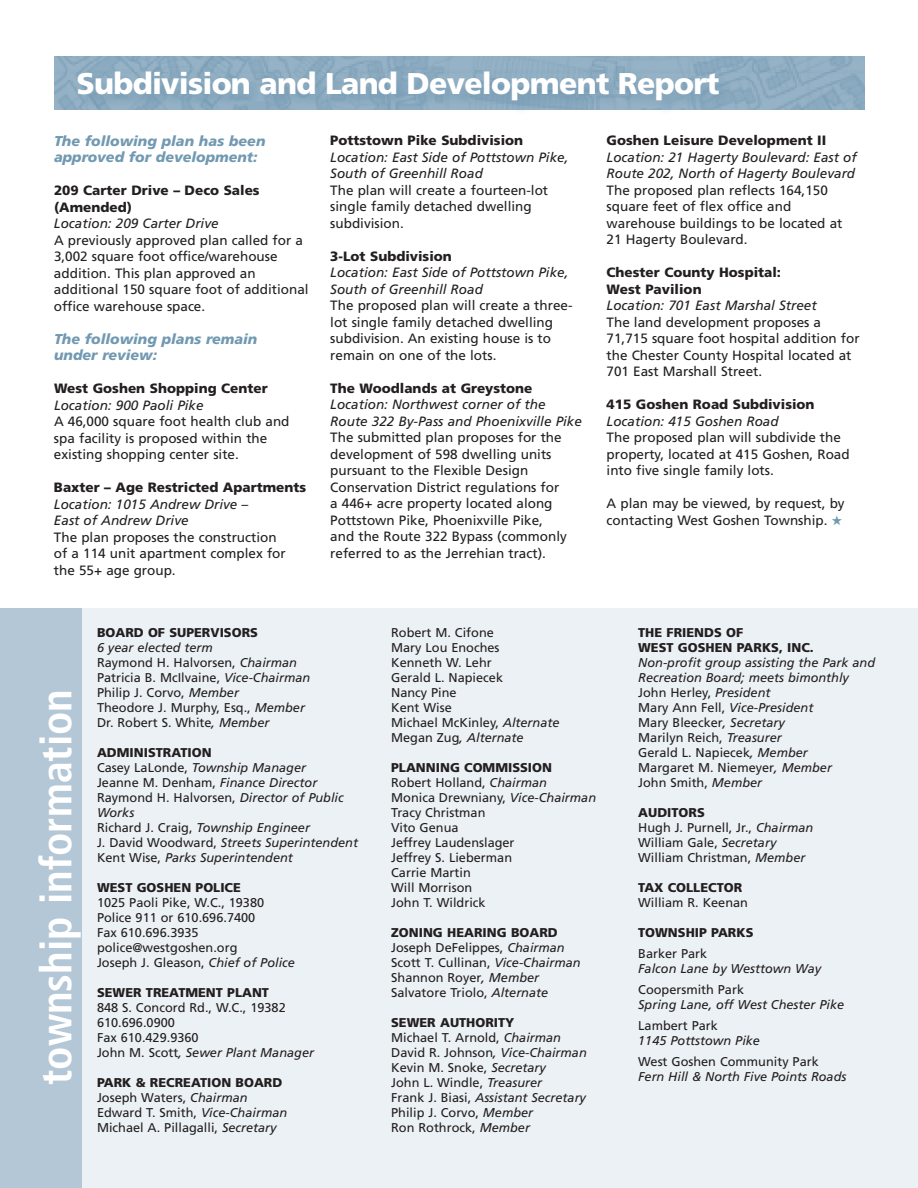
<style>
.page{position:relative;width:918px;height:1188px;background:#fff}
.page>*{position:absolute;margin:0;border:0;box-sizing:border-box;transform-origin:0 0}
.t1{font:700 condensed 43.5px "Frutiger";color:#fff}
.t2{font:900 30px "Frutiger";letter-spacing:-.025em;color:#fff}
.t3{font:italic 900 14.25px/16.5px "Frutiger";color:#7199b1}
.t4{font:13.5px/16.5px "Frutiger";color:#231f20}
.t5{font:italic 13.5px/16.5px "Frutiger";color:#231f20}
.t6{font:900 13.5px/16.5px "Frutiger";color:#231f20}
.t7{font:12.75px/15px "Frutiger";color:#231f20}
.t8{font:italic 12.75px/15px "Frutiger";color:#231f20}
.t9{font:900 12.75px/15px "Frutiger";color:#231f20}
.s1{color:#7199b1}
.s2{font-style:italic}
.s3{font-weight:900;font-style:normal}
.s4{font-style:normal}
.s5{font-weight:900}
</style>
<div class="page">
<div style="left:0;top:608px;width:918px;height:580px;background:#ecf1f5"></div>
<div style="left:0;top:608px;width:82px;height:580px;background:#b3c7d7"></div>
<img style="left:67px;top:61px;width:798px;height:49px">
<h2 class="t2" style="left:76px;top:71px;width:644px">Subdivision and Land Development Report</h2>
<p class="t3" style="left:54px;top:134px;width:213px">The following plan has been approved for development:</p>
<p class="t6" style="left:54px;top:183px;width:207px">209 Carter Drive – Deco Sales (Amended)</p>
<p class="t5" style="left:54px;top:216px;width:166px">Location: 209 Carter Drive</p>
<p class="t4" style="left:54px;top:233px;width:256px">A previously approved plan called for a 3,002 square foot office/warehouse addition. This plan approved an additional 150 square foot of additional office warehouse space.</p>
<p class="t3" style="left:54px;top:332px;width:205px">The following plans remain under review:</p>
<p class="t6" style="left:54px;top:381px;width:215px">West Goshen Shopping Center</p>
<p class="t5" style="left:54px;top:398px;width:151px">Location: 900 Paoli Pike</p>
<p class="t4" style="left:54px;top:414px;width:237px">A 46,000 square foot health club and spa facility is proposed within the existing shopping center site.</p>
<p class="t6" style="left:54px;top:480px;width:254px">Baxter – Age Restricted Apartments</p>
<p class="t5" style="left:54px;top:497px;width:196px">Location: 1015 Andrew Drive –<br>East of Andrew Drive</p>
<p class="t4" style="left:54px;top:530px;width:233px">The plan proposes the construction of a 114 unit apartment complex for the 55+ age group.</p>
<p class="t6" style="left:330px;top:133px;width:194px">Pottstown Pike Subdivision</p>
<p class="t5" style="left:330px;top:150px;width:240px">Location: East Side of Pottstown Pike,<br>South of Greenhill Road</p>
<p class="t4" style="left:330px;top:183px;width:219px">The plan will create a fourteen-lot single family detached dwelling subdivision.</p>
<p class="t6" style="left:330px;top:249px;width:123px">3-Lot Subdivision</p>
<p class="t5" style="left:330px;top:265px;width:240px">Location: East Side of Pottstown Pike,<br>South of Greenhill Road</p>
<p class="t4" style="left:330px;top:298px;width:244px">The proposed plan will create a three&shy;lot single family detached dwelling subdivision. An existing house is to remain on one of the lots.</p>
<p class="t6" style="left:330px;top:381px;width:204px">The Woodlands at Greystone</p>
<p class="t5" style="left:330px;top:397px;width:253px">Location: Northwest corner of the<br>Route 322 By-Pass and Phoenixville Pike</p>
<p class="t4" style="left:330px;top:430px;width:238px">The submitted plan proposes for the development of 598 dwelling units pursuant to the Flexible Design Conservation District regulations for a 446+ acre property located along Pottstown Pike, Phoenixville Pike, and the Route 322 Bypass (commonly referred to as the Jerrehian tract).</p>
<p class="t6" style="left:607px;top:133px;width:221px">Goshen Leisure Development II</p>
<p class="t5" style="left:607px;top:150px;width:252px">Location: 21 Hagerty Boulevard: East of<br>Route 202, North of Hagerty Boulevard</p>
<p class="t4" style="left:607px;top:183px;width:237px">The proposed plan reflects 164,150 square feet of flex office and warehouse buildings to be located at<br>21 Hagerty Boulevard.</p>
<p class="t6" style="left:607px;top:265px;width:176px">Chester County Hospital:<br>West Pavilion</p>
<p class="t5" style="left:607px;top:298px;width:212px">Location: 701 East Marshal Street</p>
<p class="t4" style="left:607px;top:315px;width:255px">The land development proposes a 71,715 square foot hospital addition for the Chester County Hospital located at 701 East Marshall Street.</p>
<p class="t6" style="left:607px;top:397px;width:210px">415 Goshen Road Subdivision</p>
<p class="t5" style="left:607px;top:414px;width:174px">Location: 415 Goshen Road</p>
<p class="t4" style="left:607px;top:430px;width:245px">The proposed plan will subdivide the property, located at 415 Goshen, Road into five single family lots.</p>
<p class="t4" style="left:607px;top:496px;width:240px">A plan may be viewed, by request, by contacting West Goshen Township. <span class="s1">★</span></p>
<h1 class="t1" style="left:39px;top:1085px;width:397px;rotate:-90deg">township information</h1>
<p class="t9" style="left:97px;top:626px;width:162px">BOARD OF SUPERVISORS</p>
<p class="t7" style="left:97px;top:641px;width:215px"><span class="s2">6 year elected term<br></span>Raymond H. Halvorsen, <span class="s2">Chairman<br></span>Patricia B. McIlvaine, <span class="s2">Vice-Chairman<br></span>Philip J. Corvo, <span class="s2">Member<br></span>Theodore J. Murphy, Esq., <span class="s2">Member<br></span>Dr. Robert S. White<span class="s2">, Member</span></p>
<p class="t8" style="left:97px;top:746px;width:262px"><span class="s3">ADMINISTRATION<br></span><span class="s4">Casey LaLonde,</span> Township Manager<br><span class="s4">Jeanne M. Denham,</span> Finance Director<br><span class="s4">Raymond H. Halvorsen,</span> Director of Public<br>Works<br><span class="s4">Richard J. Craig,</span> Township Engineer<br><span class="s4">J. David Woodward,</span> Streets Superintendent<br><span class="s4">Kent Wise,</span> Parks Superintendent</p>
<p class="t9" style="left:97px;top:881px;width:145px">WEST GOSHEN POLICE</p>
<p class="t7" style="left:97px;top:896px;width:199px">1025 Paoli Pike, W.C., 19380<br>Police 911 or 610.696.7400<br>Fax 610.696.3935 police@westgoshen.org<br>Joseph J. Gleason, <span class="s2">Chief of Police</span></p>
<p class="t9" style="left:97px;top:986px;width:174px">SEWER TREATMENT PLANT</p>
<p class="t7" style="left:97px;top:1001px;width:219px">848 S. Concord Rd., W.C., 19382<br>610.696.0900<br>Fax 610.429.9360<br>John M. Scott<span class="s2">, Sewer Plant Manager</span></p>
<p class="t7" style="left:97px;top:1076px;width:192px"><span class="s5">PARK &amp; RECREATION BOARD<br></span>Joseph Waters, <span class="s2">Chairman<br></span>Edward T. Smith, <span class="s2">Vice-Chairman<br></span>Michael A. Pillagalli, <span class="s2">Secretary</span></p>
<p class="t7" style="left:391px;top:626px;width:170px">Robert M. Cifone<br>Mary Lou Enoches<br>Kenneth W. Lehr<br>Gerald L. Napiecek<br>Nancy Pine<br>Kent Wise<br>Michael McKinley, <span class="s2">Alternate<br></span>Megan Zug<span class="s2">, Alternate</span></p>
<p class="t7" style="left:391px;top:761px;width:206px"><span class="s5">PLANNING COMMISSION<br></span>Robert Holland, <span class="s2">Chairman<br></span>Monica Drewniany, <span class="s2">Vice-Chairman<br></span>Tracy Christman<br>Vito Genua<br>Jeffrey Laudenslager<br>Jeffrey S. Lieberman<br>Carrie Martin<br>Will Morrison<br>John T. Wildrick</p>
<p class="t7" style="left:391px;top:926px;width:191px"><span class="s5">ZONING HEARING BOARD<br></span>Joseph DeFelippes, <span class="s2">Chairman<br></span>Scott T. Cullinan, <span class="s2">Vice-Chairman<br></span>Shannon Royer<span class="s2">, Member<br></span>Salvatore Triolo, <span class="s2">Alternate</span></p>
<p class="t7" style="left:391px;top:1016px;width:197px"><span class="s5">SEWER AUTHORITY<br></span>Michael T. Arnold, <span class="s2">Chairman<br></span>David R. Johnson<span class="s2">, Vice-Chairman<br></span>Kevin M. Snoke, <span class="s2">Secretary<br></span>John L. Windle, <span class="s2">Treasurer<br></span>Frank J. Biasi, <span class="s2">Assistant Secretary<br></span>Philip J. Corvo, <span class="s2">Member<br></span>Ron Rothrock, <span class="s2">Member</span></p>
<p class="t9" style="left:638px;top:626px;width:177px">THE FRIENDS OF<br>WEST GOSHEN PARKS, INC.</p>
<p class="t8" style="left:638px;top:656px;width:238px">Non-profit group assisting the Park and<br>Recreation Board; meets bimonthly<br><span class="s4">John Herley,</span> President<br><span class="s4">Mary Ann Fell,</span> Vice-President<br><span class="s4">Mary Bleecker</span>, Secretary<br><span class="s4">Marilyn Reich,</span> Treasurer<br><span class="s4">Gerald L. Napiecek</span>, Member<br><span class="s4">Margaret M. Niemeyer</span>, Member<br><span class="s4">John Smith,</span> Member</p>
<p class="t7" style="left:638px;top:806px;width:177px"><span class="s5">AUDITORS<br></span>Hugh J. Purnell, Jr., <span class="s2">Chairman<br></span>William Gale, <span class="s2">Secretary<br></span>William Christman, <span class="s2">Member</span></p>
<p class="t9" style="left:638px;top:881px;width:105px">TAX COLLECTOR</p>
<p class="t7" style="left:638px;top:896px;width:111px">William R. Keenan</p>
<p class="t9" style="left:638px;top:926px;width:117px">TOWNSHIP PARKS</p>
<p class="t7" style="left:638px;top:947px;width:71px">Barker Park</p>
<p class="t8" style="left:638px;top:962px;width:184px">Falcon Lane by Westtown Way</p>
<p class="t7" style="left:638px;top:983px;width:107px">Coopersmith Park</p>
<p class="t8" style="left:638px;top:998px;width:208px">Spring Lane, off West Chester Pike</p>
<p class="t7" style="left:638px;top:1019px;width:81px">Lambert Park</p>
<p class="t8" style="left:638px;top:1034px;width:123px">1145 Pottstown Pike</p>
<p class="t7" style="left:638px;top:1055px;width:182px">West Goshen Community Park</p>
<p class="t8" style="left:638px;top:1070px;width:210px">Fern Hill &amp; North Five Points Roads</p>
</div>
